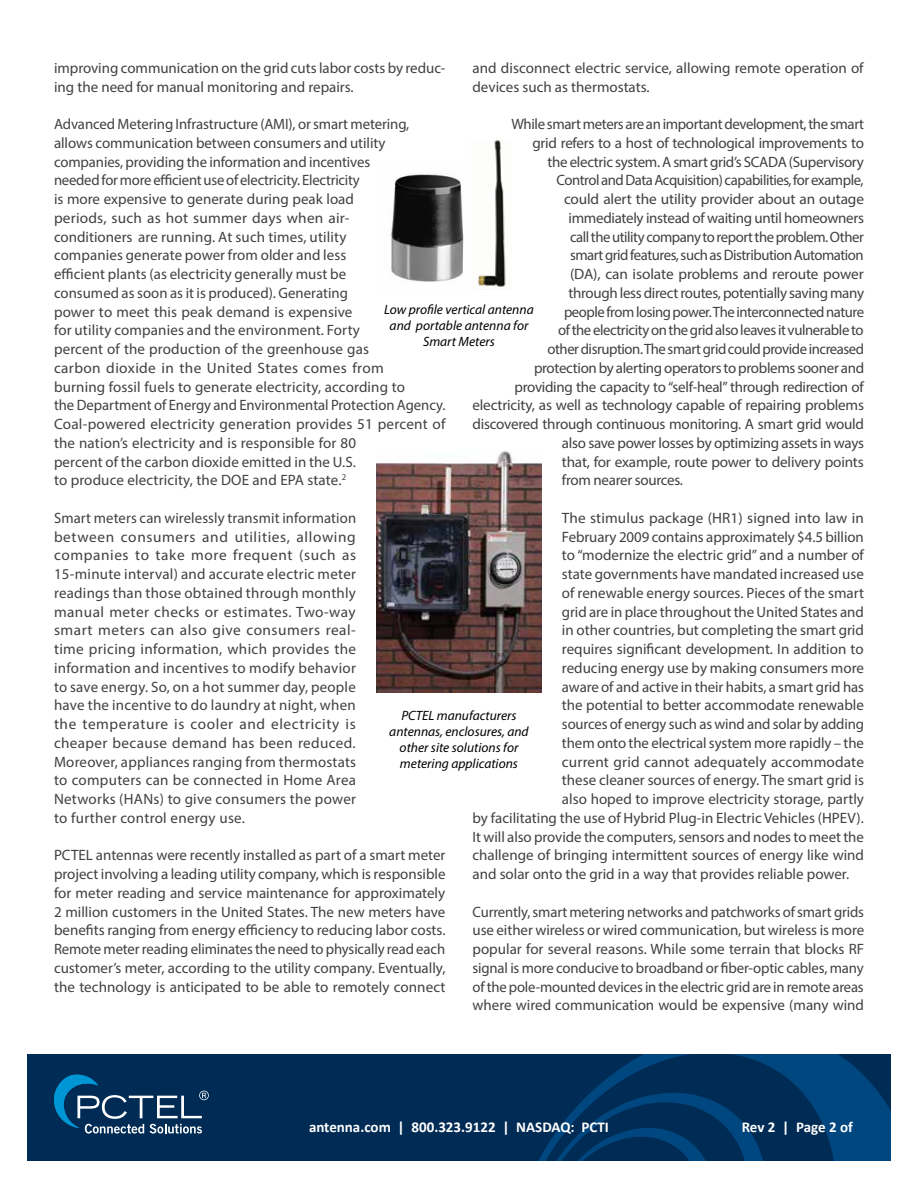
<style>
.page{position:relative;width:918px;height:1188px;background:#fff}
.page>*{position:absolute;margin:0;border:0;box-sizing:border-box;transform-origin:0 0}
.t1{font:15px/18.8px "Myriad Pro";color:#414042}
.t2{font:15px "Myriad Pro";letter-spacing:-.02em;color:#414042}
.t3{font:15px "Myriad Pro";letter-spacing:-.03em;color:#414042}
.t4{font:15px "Myriad Pro";letter-spacing:-.025em;color:#414042}
.t5{font:700 15px "Calibri";color:#fff}
.t6{font:italic 13.5px/16.2px "Myriad Pro";color:#000;text-align:center}
</style>
<div class="page">
<div style="left:27px;top:1054px;width:864px;height:107px;background:#002b54"></div>
<svg style="left:610px;top:1054px;width:281px;height:107px;fill:#00467f"></svg>
<svg style="left:538px;top:1076px;width:262px;height:85px"></svg>
<svg style="left:54px;top:1075px;width:155px;height:59px"></svg>
<img style="left:391px;top:174px;width:73px;height:108px">
<img style="left:477px;top:140px;width:29px;height:150px">
<img style="left:376px;top:451px;width:166px;height:241px">
<p class="t1" style="left:472px;top:58px;width:393px">and disconnect electric service, allowing remote operation of devices such as thermostats.</p>
<p class="t4" style="left:512px;top:115px;width:354px">While smart meters are an important development, the smart</p>
<p class="t1" style="left:532px;top:133px;width:333px">grid refers to a host of technological improvements to</p>
<p class="t2" style="left:548px;top:152px;width:318px">the electric system. A smart grid’s SCADA (Supervisory</p>
<p class="t3" style="left:556px;top:171px;width:309px">Control and Data Acquisition) capabilities, for example,</p>
<p class="t1" style="left:564px;top:189px;width:302px">could alert the utility provider about an outage</p>
<p class="t2" style="left:568px;top:208px;width:297px">immediately instead of waiting until homeowners</p>
<p class="t3" style="left:570px;top:227px;width:295px">call the utility company to report the problem. Other</p>
<p class="t3" style="left:570px;top:246px;width:295px">smart grid features, such as Distribution Automation</p>
<p class="t1" style="left:570px;top:264px;width:295px">(DA), can isolate problems and reroute power</p>
<p class="t2" style="left:568px;top:283px;width:297px">through less direct routes, potentially saving many</p>
<p class="t3" style="left:564px;top:302px;width:302px">people from losing power. The interconnected nature</p>
<p class="t3" style="left:558px;top:321px;width:307px">of the electricity on the grid also leaves it vulnerable to</p>
<p class="t3" style="left:548px;top:340px;width:318px">other disruption. The smart grid could provide increased</p>
<p class="t2" style="left:534px;top:358px;width:332px">protection by alerting operators to problems sooner and</p>
<p class="t2" style="left:514px;top:377px;width:351px">providing the capacity to “self-heal” through redirection of</p>
<p class="t1" style="left:472px;top:396px;width:393px">electricity, as well as technology capable of repairing problems</p>
<p class="t1" style="left:472px;top:414px;width:393px">discovered through continuous monitoring. A smart grid would</p>
<p class="t2" style="left:562px;top:433px;width:304px">also save power losses by optimizing assets in ways</p>
<p class="t1" style="left:562px;top:452px;width:303px">that, for example, route power to delivery points</p>
<p class="t2" style="left:562px;top:471px;width:123px">from nearer sources.</p>
<p class="t1" style="left:562px;top:508px;width:303px">The stimulus package (HR1) signed into law in</p>
<p class="t1" style="left:562px;top:527px;width:303px">February 2009 contains approximately $4.5 billion</p>
<p class="t1" style="left:562px;top:546px;width:304px">to “modernize the electric grid” and a number of</p>
<p class="t1" style="left:562px;top:564px;width:303px">state governments have mandated increased use</p>
<p class="t1" style="left:562px;top:583px;width:304px">of renewable energy sources. Pieces of the smart</p>
<p class="t1" style="left:562px;top:602px;width:303px">grid are in place throughout the United States and</p>
<p class="t1" style="left:562px;top:621px;width:303px">in other countries, but completing the smart grid</p>
<p class="t1" style="left:562px;top:639px;width:303px">requires significant development. In addition to</p>
<p class="t1" style="left:562px;top:658px;width:304px">reducing energy use by making consumers more</p>
<p class="t1" style="left:562px;top:677px;width:304px">aware of and active in their habits, a smart grid has</p>
<p class="t1" style="left:562px;top:696px;width:304px">the potential to better accommodate renewable</p>
<p class="t1" style="left:562px;top:714px;width:304px">sources of energy such as wind and solar by adding</p>
<p class="t1" style="left:562px;top:733px;width:304px">them onto the electrical system more rapidly – the</p>
<p class="t1" style="left:562px;top:752px;width:304px">current grid cannot adequately accommodate</p>
<p class="t1" style="left:562px;top:771px;width:303px">these cleaner sources of energy. The smart grid is</p>
<p class="t1" style="left:562px;top:789px;width:304px">also hoped to improve electricity storage, partly</p>
<p class="t1" style="left:472px;top:808px;width:393px">by facilitating the use of Hybrid Plug-in Electric Vehicles (HPEV).</p>
<p class="t1" style="left:472px;top:827px;width:393px">It will also provide the computers, sensors and nodes to meet the</p>
<p class="t1" style="left:472px;top:846px;width:393px">challenge of bringing intermittent sources of energy like wind</p>
<p class="t1" style="left:472px;top:864px;width:378px">and solar onto the grid in a way that provides reliable power.</p>
<p class="t1" style="left:472px;top:902px;width:393px;text-align:justify">Currently, smart metering networks and patchworks of smart grids use either wireless or wired communication, but wireless is more popular for several reasons. While some terrain that blocks RF signal is more conducive to broadband or fiber-optic cables, many of the pole-mounted devices in the electric grid are in remote areas where wired communication would be expensive (many wind</p>
<p class="t1" style="left:54px;top:58px;width:393px">improving communication on the grid cuts labor costs by reduc&shy;ing the need for manual monitoring and repairs.</p>
<p class="t1" style="left:54px;top:114px;width:393px">Advanced Metering Infrastructure (AMI), or smart metering, allows communication between consumers and utility companies, providing the information and incentives<br>needed for more efficient use of electricity. Electricity<br>is more expensive to generate during peak load<br>periods, such as hot summer days when air-<br>conditioners are running. At such times, utility<br>companies generate power from older and less<br>efficient plants (as electricity generally must be<br>consumed as soon as it is produced). Generating<br>power to meet this peak demand is expensive<br>for utility companies and the environment. Forty<br>percent of the production of the greenhouse gas<br>carbon dioxide in the United States comes from<br>burning fossil fuels to generate electricity, according to<br>the Department of Energy and Environmental Protection Agency.<br>Coal-powered electricity generation provides 51 percent of the nation’s electricity and is responsible for 80<br>percent of the carbon dioxide emitted in the U.S.<br>to produce electricity, the DOE and EPA state.<sup>2</sup></p>
<p class="t1" style="left:54px;top:508px;width:304px;text-align:justify">Smart meters can wirelessly transmit information between consumers and utilities, allowing companies to take more frequent (such as 15-minute interval) and accurate electric meter readings than those obtained through monthly manual meter checks or estimates. Two-way smart meters can also give consumers real&shy;time pricing information, which provides the information and incentives to modify behavior to save energy. So, on a hot summer day, people have the incentive to do laundry at night, when the temperature is cooler and electricity is cheaper because demand has been reduced.<br>Moreover, appliances ranging from thermostats to computers can be connected in Home Area Networks (HANs) to give consumers the power to further control energy use.</p>
<p class="t1" style="left:54px;top:846px;width:393px;text-align:justify">PCTEL antennas were recently installed as part of a smart meter project involving a leading utility company, which is responsible for meter reading and service maintenance for approximately 2 million customers in the United States. The new meters have benefits ranging from energy efficiency to reducing labor costs.<br>Remote meter reading eliminates the need to physically read each customer’s meter, according to the utility company. Eventually, the technology is anticipated to be able to remotely connect</p>
<p class="t6" style="left:384px;top:301px;width:151px">Low profile vertical antenna and portable antenna for<br>Smart Meters</p>
<p class="t6" style="left:389px;top:707px;width:141px">PCTEL manufacturers antennas, enclosures, and other site solutions for metering applications</p>
<p class="t5" style="left:309px;top:1117px;width:301px">antenna.com | 800.323.9122 | NASDAQ: PCTI</p>
<p class="t5" style="left:742px;top:1117px;width:113px">Rev 2 | Page 2 of</p>
</div>
